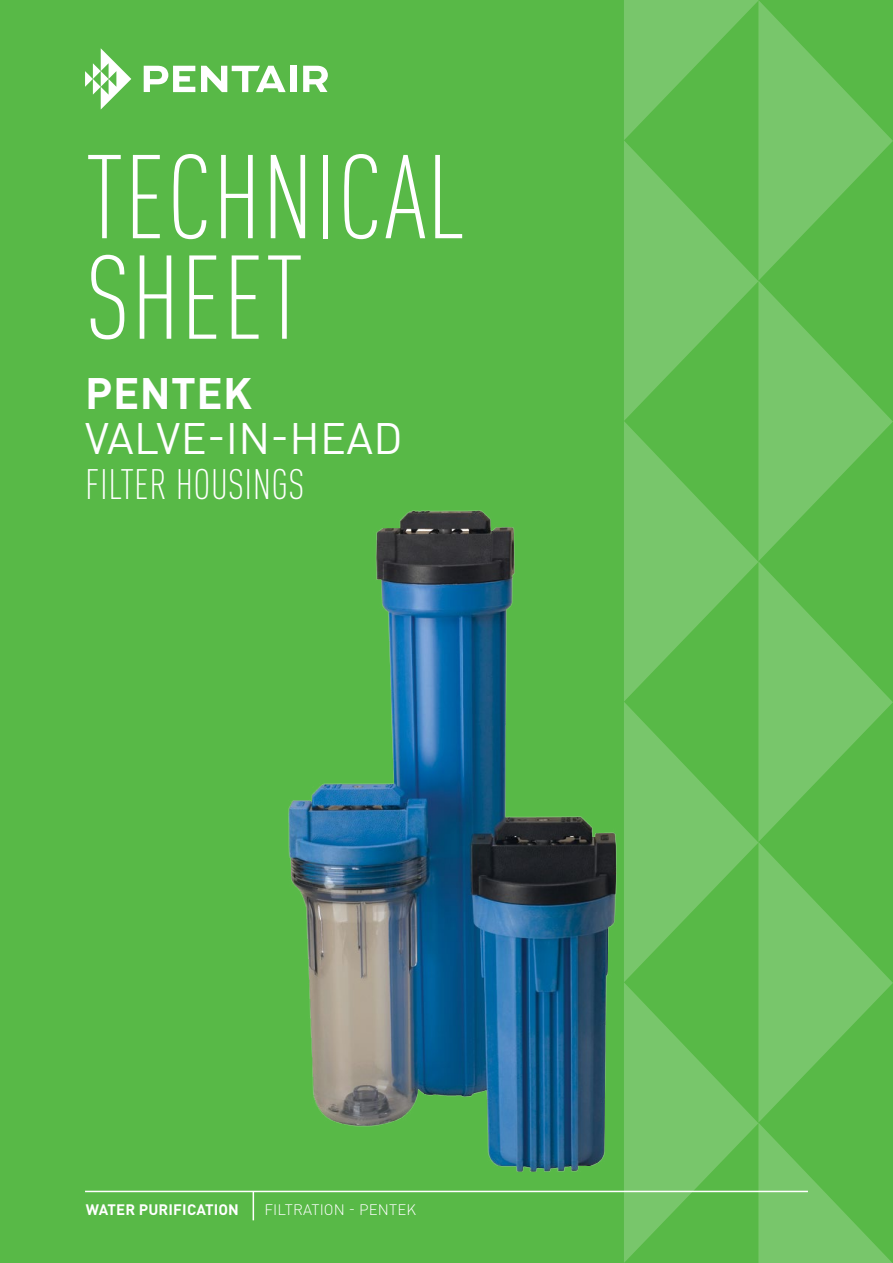
<style>
.page{position:relative;width:893px;height:1263px;background:#fff}
.page>*{position:absolute;margin:0;border:0;box-sizing:border-box;transform-origin:0 0}
.t1{font:300 condensed 117px/100.5px "DIN Pro";letter-spacing:.01em;color:#fff}
.t2{font:43.5px "DIN Pro";letter-spacing:.01em;color:#fff}
.t3{font:700 43.5px "DIN Pro";letter-spacing:.01em;color:#fff}
.t4{font:300 condensed 42px "DIN Pro";letter-spacing:.01em;color:#fff}
.t5{font:700 15px "DIN Pro";letter-spacing:.01em;color:#fff}
.t6{font:300 15px "DIN Pro";letter-spacing:.01em;color:#fff}
</style>
<div class="page">
<div style="left:0;top:0;width:624px;height:1263px;background:#58b947"></div>
<svg style="left:85px;top:48px;width:46px;height:62px"></svg>
<svg style="left:144px;top:66px;width:51px;height:26px"></svg>
<svg style="left:201px;top:66px;width:85px;height:26px"></svg>
<div style="left:290px;top:66px;width:6px;height:26px;background:#fff"></div>
<svg style="left:303px;top:66px;width:25px;height:26px"></svg>
<svg style="left:624px;top:0;width:269px;height:1263px;background:#68bf59"></svg>
<img style="left:289px;top:510px;width:328px;height:661px">
<hr style="left:85px;top:1191px;width:723px;height:1px;background:#fff">
<svg style="left:253px;top:1192px;width:1px;height:28px"></svg>
<h1 class="t1" style="left:86px;top:140px;width:381px">TECHNICAL<br>SHEET</h1>
<h2 class="t3" style="left:85px;top:356px;width:168px">PENTEK</h2>
<h2 class="t2" style="left:85px;top:404px;width:319px">VALVE-IN-HEAD</h2>
<h3 class="t4" style="left:85px;top:454px;width:221px">FILTER HOUSINGS</h3>
<p class="t5" style="left:86px;top:1197px;width:155px">WATER PURIFICATION</p>
<p class="t6" style="left:264px;top:1198px;width:153px">FILTRATION - PENTEK</p>
</div>
